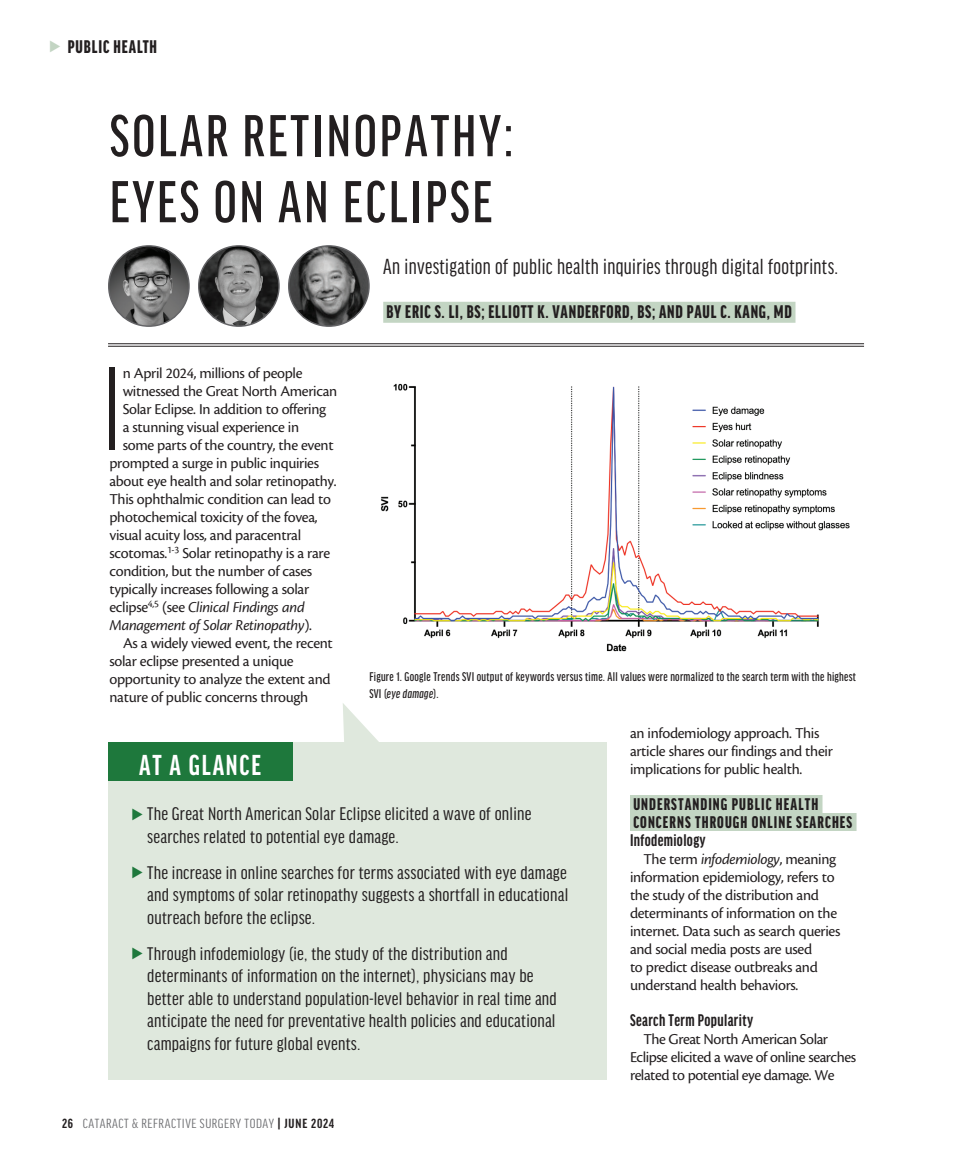
<style>
.page{position:relative;width:972px;height:1161px;background:#fff}
.page>*{position:absolute;margin:0;border:0;box-sizing:border-box;transform-origin:0 0}
.body_first{font:300 extra-condensed 126.15px "Good Headline Pro";color:#231f20}
.headline{font:500 extra-condensed 63px/66px "Good Headline Pro";letter-spacing:.045em;color:#231f20}
.at_a_glance_header{font:700 extra-condensed 30.75px "Good Headline Pro";letter-spacing:.06em;color:#fff}
.deck{font:23.25px "Good Headline Pro X Cond News";letter-spacing:.015em;color:#231f20}
.at_a_glance_body{font:19.5px/22.5px "Good Headline Pro X Cond News";letter-spacing:.01em;color:#231f20;scale:1.1 1}
.author{font:900 extra-condensed 19.5px "Good Headline Pro";letter-spacing:.04em;color:#231f20}
.subhead{font:900 extra-condensed 18px/18px "Good Headline Pro";letter-spacing:.06em;color:#231f20}
.subhead_2{font:700 extra-condensed 18px "Good Headline Pro";letter-spacing:.02em;color:#231f20}
.body{font:15.75px/18px "Cronos Pro";letter-spacing:-.02em;color:#231f20}
.body_first-2{font:15.75px "Cronos Pro";letter-spacing:-.02em;color:#231f20}
.body_first-3{font:italic 15.75px "Cronos Pro";letter-spacing:-.02em;color:#231f20}
.t1{font:extra-condensed 14.1px "Good Headline Pro";letter-spacing:.035em;color:#6c6d70;scale:1.11 1}
.t2{font:500 extra-condensed 13.5px/16.5px "Good Headline Pro";letter-spacing:.02em;color:#231f20}
.s1{font-style:normal}
.s2{font-style:italic}
.s3{font-weight:700;color:#231f20}
</style>
<div class="page">
<div style="left:630px;top:795px;width:193px;height:18px;background:#c3d5c3"></div>
<div style="left:630px;top:813px;width:227px;height:18px;background:#c3d5c3"></div>
<hr style="left:108px;top:343px;width:756px;height:1px;background:#231f20">
<hr style="left:108px;top:346px;width:756px;height:1px;background:#231f20">
<div style="left:383px;top:302px;width:413px;height:21px;background:#c3d5c3"></div>
<img style="left:109px;top:246px;width:80px;height:80px;border-radius:40px">
<div style="left:108px;top:245px;width:82px;height:82px;border:1px solid #636366;border-radius:50%"></div>
<img style="left:199px;top:246px;width:80px;height:80px;border-radius:40px">
<div style="left:198px;top:245px;width:82px;height:82px;border:1px solid #636366;border-radius:50%"></div>
<img style="left:289px;top:246px;width:80px;height:80px;border-radius:40px">
<div style="left:288px;top:245px;width:82px;height:82px;border:1px solid #636366;border-radius:50%"></div>
<div style="left:108px;top:743px;width:499px;height:337px;background:#dfe8dd"></div>
<svg style="left:343px;top:703px;width:67px;height:73px"></svg>
<div style="left:108px;top:742px;width:184px;height:39px;background:#1e783c"></div>
<img style="left:380px;top:383px;width:470px;height:269px">
<svg style="left:132px;top:808px;width:11px;height:12px"></svg>
<svg style="left:132px;top:867px;width:11px;height:11px"></svg>
<svg style="left:132px;top:948px;width:11px;height:11px"></svg>
<p class="author" style="left:68px;top:37px;width:91px">PUBLIC HEALTH</p>
<p class="headline" style="left:110px;top:103px;width:405px">SOLAR RETINOPATHY:<br>EYES ON AN ECLIPSE</p>
<p class="deck" style="left:383px;top:255px;width:456px">An investigation of public health inquiries through digital footprints.</p>
<p class="author" style="left:386px;top:302px;width:407px">BY ERIC S. LI, BS; ELLIOTT K. VANDERFORD, BS; AND PAUL C. KANG, MD</p>
<p class="body_first" style="left:101px;top:347px;width:25px">I</p>
<p class="body_first-2" style="left:123px;top:364px;width:181px">n April 2024, millions of people</p>
<p class="body_first-2" style="left:123px;top:382px;width:216px">witnessed the Great North American</p>
<p class="body_first-2" style="left:123px;top:400px;width:205px">Solar Eclipse. In addition to offering</p>
<p class="body_first-2" style="left:123px;top:418px;width:178px">a stunning visual experience in</p>
<p class="body_first-2" style="left:123px;top:436px;width:213px">some parts of the country, the event</p>
<p class="body_first-2" style="left:110px;top:454px;width:211px">prompted a surge in public inquiries</p>
<p class="body_first-2" style="left:110px;top:472px;width:229px">about eye health and solar retinopathy.</p>
<p class="body_first-2" style="left:110px;top:490px;width:223px">This ophthalmic condition can lead to</p>
<p class="body_first-2" style="left:110px;top:508px;width:210px">photochemical toxicity of the fovea,</p>
<p class="body_first-2" style="left:110px;top:526px;width:193px">visual acuity loss, and paracentral</p>
<p class="body_first-2" style="left:110px;top:544px;width:222px">scotomas.<sup>1-3</sup> Solar retinopathy is a rare</p>
<p class="body_first-2" style="left:110px;top:562px;width:204px">condition, but the number of cases</p>
<p class="body_first-2" style="left:110px;top:580px;width:201px">typically increases following a solar</p>
<p class="body_first-3" style="left:110px;top:598px;width:197px"><span class="s1">eclipse</span><sup>4,5</sup> <span class="s1">(see</span> Clinical Findings and</p>
<p class="body_first-3" style="left:110px;top:616px;width:204px">Management of Solar Retinopathy<span class="s1">).</span></p>
<p class="body" style="left:110px;top:634px;width:225px;text-indent:14px">As a widely viewed event, the recent solar eclipse presented a unique opportunity to analyze the extent and nature of public concerns through</p>
<p class="t2" style="left:369px;top:669px;width:488px">Figure 1. Google Trends SVI output of keywords versus time. All values were normalized to the search term with the highest<br>SVI (<span class="s2">eye damage</span>).</p>
<p class="at_a_glance_header" style="left:139px;top:750px;width:123px">AT A GLANCE</p>
<p class="at_a_glance_body" style="left:147px;top:803px;width:351px">The Great North American Solar Eclipse elicited a wave of online searches related to potential eye damage.</p>
<p class="at_a_glance_body" style="left:147px;top:861px;width:384px;text-align:justify">The increase in online searches for terms associated with eye damage and symptoms of solar retinopathy suggests a shortfall in educational outreach before the eclipse.</p>
<p class="at_a_glance_body" style="left:147px;top:942px;width:374px">Through infodemiology (ie, the study of the distribution and determinants of information on the internet), physicians may be better able to understand population-level behavior in real time and anticipate the need for preventative health policies and educational campaigns for future global events.</p>
<p class="t1" style="left:62px;top:1117px;width:246px"><span class="s3">26</span> CATARACT &amp; REFRACTIVE SURGERY TODAY <span class="s3">| JUNE 2024</span></p>
<p class="body" style="left:630px;top:724px;width:204px">an infodemiology approach. This article shares our findings and their implications for public health.</p>
<p class="subhead" style="left:633px;top:795px;width:220px">UNDERSTANDING PUBLIC HEALTH<br>CONCERNS THROUGH ONLINE SEARCHES</p>
<p class="subhead_2" style="left:630px;top:831px;width:77px">Infodemiology</p>
<p class="body" style="left:630px;top:850px;width:212px;text-indent:14px">The term <span class="s2">infodemiology</span>, meaning information epidemiology, refers to the study of the distribution and determinants of information on the internet. Data such as search queries and social media posts are used<br>to predict disease outbreaks and understand health behaviors.</p>
<p class="subhead_2" style="left:630px;top:1011px;width:125px">Search Term Popularity</p>
<p class="body" style="left:630px;top:1030px;width:228px;text-indent:14px">The Great North American Solar<br>Eclipse elicited a wave of online searches related to potential eye damage. We</p>
</div>
